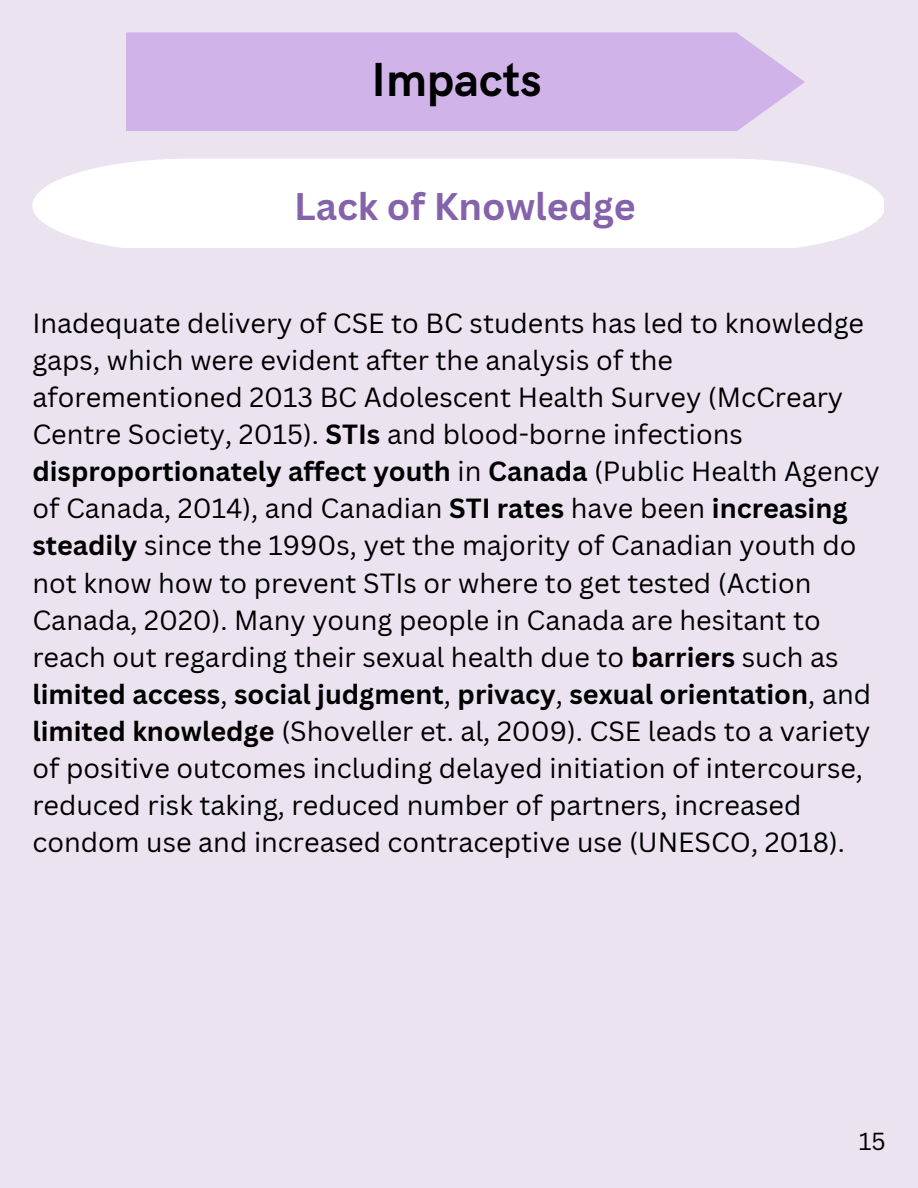
<style>
.page{position:relative;width:918px;height:1188px;background:#ece3f1}
.page>*{position:absolute;margin:0;border:0;box-sizing:border-box;transform-origin:0 0}
.t1{font:700 48px "HK Grotesk";color:#000}
.t2{font:700 37.5px "Canva Sans";color:#8563ab}
.t3{font:27px/37.2px "Canva Sans";color:#000}
.t4{font:24px "Canva Sans";color:#000}
.s1{font-weight:700}
</style>
<div class="page">
<div style="left:126px;top:32px;width:679px;height:99px;background:#d0b3e8"></div>
<svg style="left:32px;top:159px;width:852px;height:89px;fill:#fff"></svg>
<h1 class="t1" style="left:372px;top:53px;width:172px">Impacts</h1>
<h2 class="t2" style="left:294px;top:180px;width:343px">Lack of Knowledge</h2>
<p class="t3" style="left:32px;top:304px;width:849px">Inadequate delivery of CSE to BC students has led to knowledge gaps, which were evident after the analysis of the aforementioned 2013 BC Adolescent Health Survey (McCreary Centre Society, 2015). <span class="s1">STIs</span> and blood-borne infections <span class="s1">disproportionately affect youth</span> in <span class="s1">Canada</span> (Public Health Agency of Canada, 2014), and Canadian <span class="s1">STI rates</span> have been <span class="s1">increasing steadily</span> since the 1990s, yet the majority of Canadian youth do not know how to prevent STIs or where to get tested (Action Canada, 2020). Many young people in Canada are hesitant to reach out regarding their sexual health due to <span class="s1">barriers</span> such as <span class="s1">limited access</span>, <span class="s1">social judgment</span>, <span class="s1">privacy</span>, <span class="s1">sexual orientation</span>, and <span class="s1">limited knowledge</span> (Shoveller et. al, 2009). CSE leads to a variety of positive outcomes including delayed initiation of intercourse, reduced risk taking, reduced number of partners, increased condom use and increased contraceptive use (UNESCO, 2018).</p>
<p class="t4" style="left:859px;top:1124px;width:28px">15</p>
</div>
